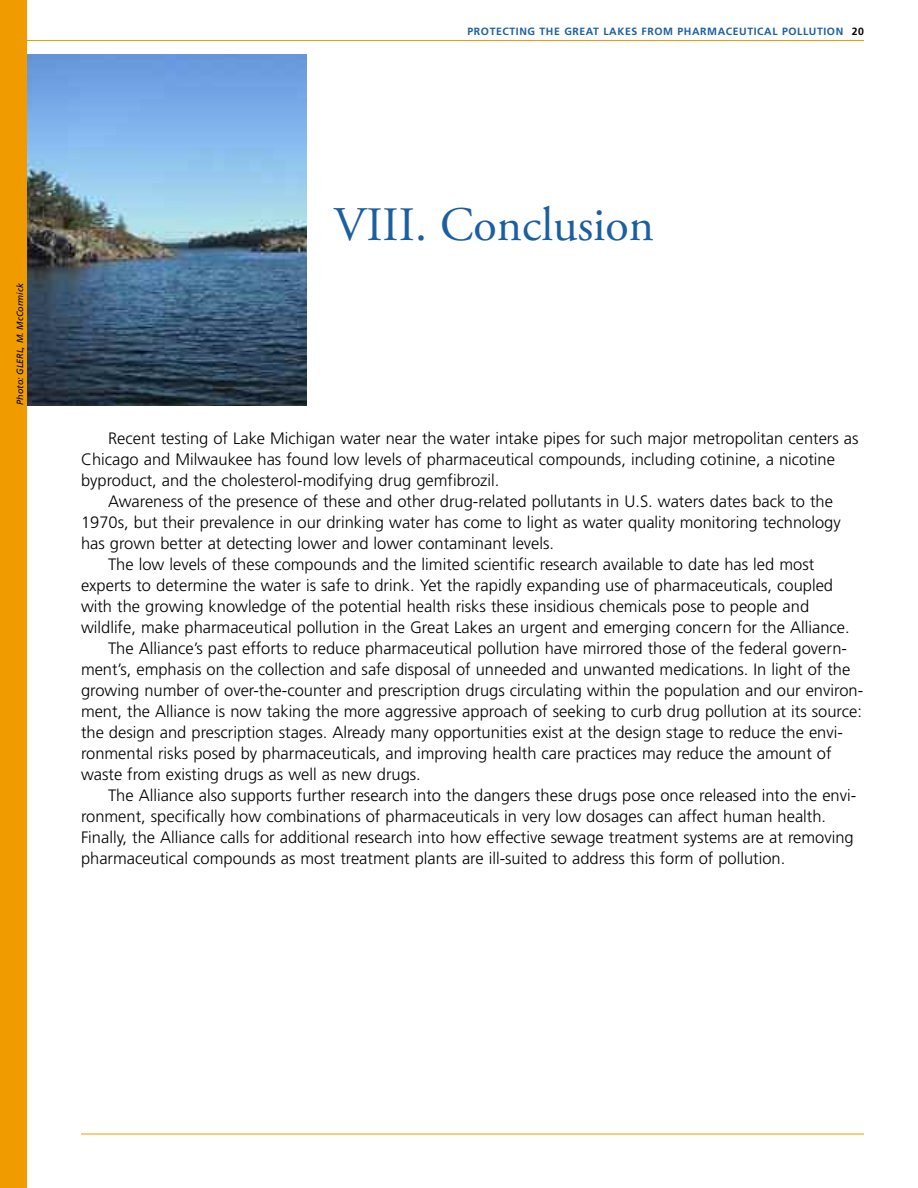
<style>
.page{position:relative;width:918px;height:1188px;background:#fff}
.page>*{position:absolute;margin:0;border:0;box-sizing:border-box;transform-origin:0 0}
.t1{font:48px "Adobe Garamond Pro";color:#1c5fa1}
.t2{font:300 16.5px "Frutiger";color:#000}
.t3{font:700 10.5px "Frutiger";letter-spacing:.055em;color:#1c5fa1}
.t4{font:italic 9px "Frutiger";color:#000}
.s1{color:#000}
</style>
<div class="page">
<hr style="left:0;top:40px;width:864px;height:1px;background:#f09c00">
<img style="left:27px;top:54px;width:279px;height:351px">
<div style="left:0;top:0;width:27px;height:1188px;background:#f09c00"></div>
<hr style="left:81px;top:1134px;width:783px;height:1px;background:#f09c00">
<p class="t3" style="left:468px;top:27px;width:398px">PROTECTING THE GREAT LAKES FROM PHARMACEUTICAL POLLUTION <span class="s1">20</span></p>
<p class="t4" style="left:16px;top:405px;width:123px;rotate:-90deg">Photo: GLERL, M. McCormick</p>
<h1 class="t1" style="left:334px;top:205px;width:322px">VIII. Conclusion</h1>
<p class="t2" style="left:108px;top:432px;width:752px">Recent testing of Lake Michigan water near the water intake pipes for such major metropolitan centers as</p>
<p class="t2" style="left:81px;top:453px;width:756px">Chicago and Milwaukee has found low levels of pharmaceutical compounds, including cotinine, a nicotine</p>
<p class="t2" style="left:81px;top:474px;width:420px">byproduct, and the cholesterol-modifying drug gemfibrozil.</p>
<p class="t2" style="left:108px;top:495px;width:727px">Awareness of the presence of these and other drug-related pollutants in U.S. waters dates back to the</p>
<p class="t2" style="left:81px;top:516px;width:761px">1970s, but their prevalence in our drinking water has come to light as water quality monitoring technology</p>
<p class="t2" style="left:81px;top:537px;width:475px">has grown better at detecting lower and lower contaminant levels.</p>
<p class="t2" style="left:108px;top:558px;width:708px">The low levels of these compounds and the limited scientific research available to date has led most</p>
<p class="t2" style="left:81px;top:579px;width:754px">experts to determine the water is safe to drink. Yet the rapidly expanding use of pharmaceuticals, coupled</p>
<p class="t2" style="left:81px;top:600px;width:730px">with the growing knowledge of the potential health risks these insidious chemicals pose to people and</p>
<p class="t2" style="left:81px;top:621px;width:770px">wildlife, make pharmaceutical pollution in the Great Lakes an urgent and emerging concern for the Alliance.</p>
<p class="t2" style="left:108px;top:642px;width:741px">The Alliance’s past efforts to reduce pharmaceutical pollution have mirrored those of the federal govern-</p>
<p class="t2" style="left:81px;top:663px;width:771px">ment’s, emphasis on the collection and safe disposal of unneeded and unwanted medications. In light of the</p>
<p class="t2" style="left:81px;top:684px;width:784px">growing number of over-the-counter and prescription drugs circulating within the population and our environ-</p>
<p class="t2" style="left:81px;top:705px;width:782px">ment, the Alliance is now taking the more aggressive approach of seeking to curb drug pollution at its source:</p>
<p class="t2" style="left:81px;top:726px;width:763px">the design and prescription stages. Already many opportunities exist at the design stage to reduce the envi-</p>
<p class="t2" style="left:81px;top:747px;width:752px">ronmental risks posed by pharmaceuticals, and improving health care practices may reduce the amount of</p>
<p class="t2" style="left:81px;top:768px;width:341px">waste from existing drugs as well as new drugs.</p>
<p class="t2" style="left:108px;top:789px;width:750px">The Alliance also supports further research into the dangers these drugs pose once released into the envi-</p>
<p class="t2" style="left:81px;top:810px;width:747px">ronment, specifically how combinations of pharmaceuticals in very low dosages can affect human health.</p>
<p class="t2" style="left:81px;top:831px;width:774px">Finally, the Alliance calls for additional research into how effective sewage treatment systems are at removing</p>
<p class="t2" style="left:81px;top:852px;width:706px">pharmaceutical compounds as most treatment plants are ill-suited to address this form of pollution.</p>
</div>
